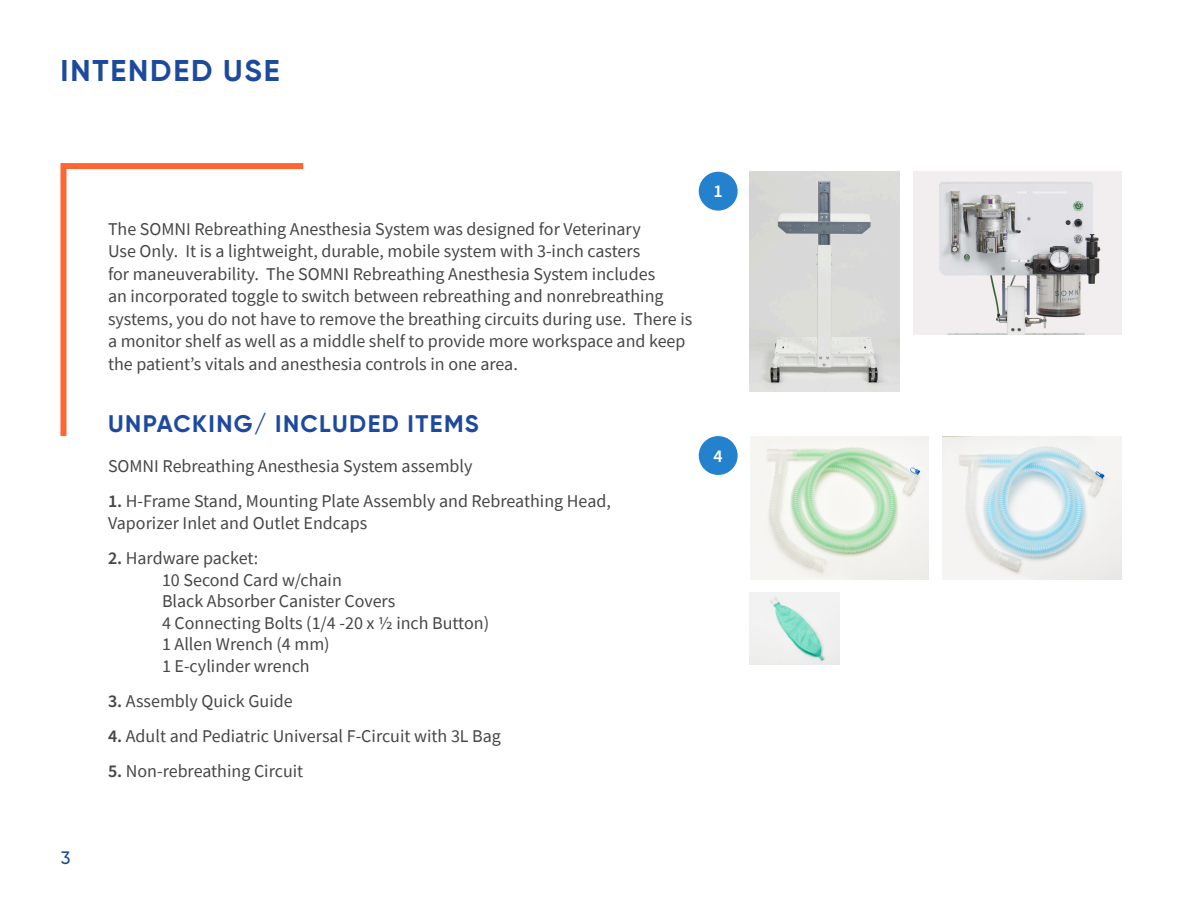
<style>
.page{position:relative;width:1188px;height:918px;background:#fff}
.page>*{position:absolute;margin:0;border:0;box-sizing:border-box;transform-origin:0 0}
.t1{font:700 30px "Gilroy";letter-spacing:.06em;color:#1e4a9e}
.t2{font:700 24px "Gilroy";letter-spacing:.06em;color:#1e4a9e}
.t3{font:18px/22.5px "Source Sans Pro";color:#454647}
.t4{font:600 18px "Source Sans Pro";color:#fff}
.t5{font:500 18px "Gilroy";color:#1e4a9e}
.s1{font-weight:600}
</style>
<div class="page">
<svg style="left:60px;top:163px;width:244px;height:274px"></svg>
<img style="left:750px;top:172px;width:150px;height:220px">
<img style="left:913px;top:172px;width:208px;height:163px">
<img style="left:750px;top:436px;width:179px;height:143px">
<img style="left:942px;top:436px;width:179px;height:143px">
<img style="left:750px;top:593px;width:89px;height:72px">
<div style="left:699px;top:172px;width:39px;height:39px;background:#2481ce;border-radius:50%"></div>
<div style="left:699px;top:436px;width:39px;height:39px;background:#2481ce;border-radius:50%"></div>
<p class="t1" style="left:61px;top:52px;width:221px">INTENDED USE</p>
<p class="t5" style="left:61px;top:847px;width:11px">3</p>
<p class="t3" style="left:108px;top:218px;width:586px">The SOMNI Rebreathing Anesthesia System was designed for Veterinary<br>Use Only. It is a lightweight, durable, mobile system with 3-inch casters<br>for maneuverability. The SOMNI Rebreathing Anesthesia System includes<br>an incorporated toggle to switch between rebreathing and nonrebreathing systems, you do not have to remove the breathing circuits during use. There is a monitor shelf as well as a middle shelf to provide more workspace and keep the patient’s vitals and anesthesia controls in one area.</p>
<p class="t2" style="left:108px;top:408px;width:372px">UNPACKING/ INCLUDED ITEMS</p>
<p class="t3" style="left:108px;top:455px;width:366px">SOMNI Rebreathing Anesthesia System assembly</p>
<p class="t3" style="left:108px;top:490px;width:504px;line-height:21.6px"><span class="s1">1.</span> H-Frame Stand, Mounting Plate Assembly and Rebreathing Head,<br>Vaporizer Inlet and Outlet Endcaps</p>
<p class="t3" style="left:162px;top:547px;width:329px;line-height:21.6px;text-indent:-54px"><span class="s1">2.</span> Hardware packet:<br>10 Second Card w/chain<br>Black Absorber Canister Covers<br>4 Connecting Bolts (1/4 -20 x ½ inch Button)<br>1 Allen Wrench (4 mm)<br>1 E-cylinder wrench</p>
<p class="t3" style="left:108px;top:690px;width:186px"><span class="s1">3.</span> Assembly Quick Guide</p>
<p class="t3" style="left:108px;top:725px;width:395px"><span class="s1">4.</span> Adult and Pediatric Universal F-Circuit with 3L Bag</p>
<p class="t3" style="left:108px;top:760px;width:197px"><span class="s1">5.</span> Non-rebreathing Circuit</p>
<p class="t4" style="left:714px;top:179px;width:11px">1</p>
<p class="t4" style="left:714px;top:444px;width:11px">4</p>
</div>
